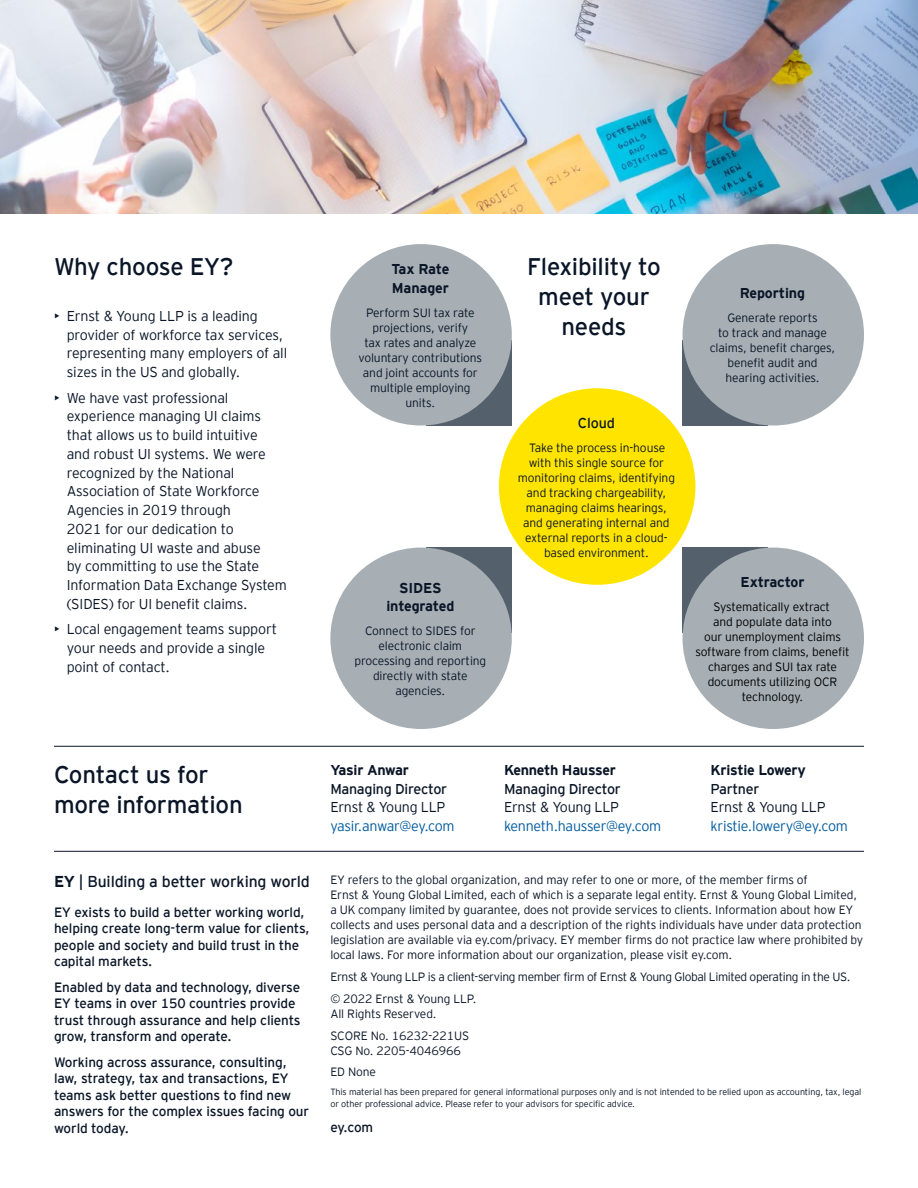
<style>
.page{position:relative;width:918px;height:1188px;background:#fff}
.page>*{position:absolute;margin:0;border:0;box-sizing:border-box;transform-origin:0 0}
.t1{font:24px/30px "EY Interstate";letter-spacing:-.01em;color:#0a1627}
.t2{font:15.75px "EY Interstate";letter-spacing:-.01em;color:#0a1627}
.t3{font:300 14.25px/18.8px "EY Interstate";letter-spacing:-.01em;color:#0a1627}
.t4{font:700 14.25px/18.8px "EY Interstate";letter-spacing:-.02em;color:#0a1627}
.t5{font:300 14.25px "EY Interstate";letter-spacing:-.02em;color:#005b9e}
.t6{font:14.25px "EY Interstate";letter-spacing:-.02em;color:#0a1627}
.t7{font:13.5px/16.5px "EY Interstate";letter-spacing:-.01em;color:#0a1627}
.t8{font:300 12px/15px "EY Interstate";letter-spacing:-.01em;color:#0a1627;text-align:center}
.t9{font:300 12px/15px "EY Interstate";letter-spacing:-.01em;color:#000;text-align:center}
.t10{font:300 12px/21.8px "EY Interstate";letter-spacing:-.03em;color:#0a1627}
.t11{font:300 9px/12px "EY Interstate";letter-spacing:-.01em;color:#0a1627}
.s1{font-weight:700}
</style>
<div class="page">
<img style="left:0;top:0;width:918px;height:214px">
<hr style="left:54px;top:746px;width:810px;height:1px;background:#0a1627">
<hr style="left:54px;top:851px;width:810px;height:1px;background:#0a1627">
<div style="left:499px;top:388px;width:196px;height:197px;background:#ffe400;border-radius:50%"></div>
<div style="left:426px;top:340px;width:86px;height:86px;background:#54606b"></div>
<div style="left:683px;top:548px;width:85px;height:85px;background:#54606b"></div>
<div style="left:426px;top:548px;width:86px;height:85px;background:#54606b"></div>
<div style="left:683px;top:340px;width:85px;height:86px;background:#54606b"></div>
<div style="left:330px;top:244px;width:182px;height:182px;background:#a7afb5;border-radius:50%"></div>
<div style="left:683px;top:548px;width:181px;height:181px;background:#a7afb5;border-radius:50%"></div>
<div style="left:683px;top:244px;width:181px;height:182px;background:#a7afb5;border-radius:50%"></div>
<div style="left:330px;top:548px;width:182px;height:181px;background:#a7afb5;border-radius:50%"></div>
<h1 class="t1" style="left:54px;top:250px;width:181px">Why choose EY?</h1>
<p class="t3" style="left:67px;top:306px;width:222px;text-indent:-13px">• Ernst &amp; Young LLP is a leading provider of workforce tax services, representing many employers of all sizes in the US and globally.</p>
<p class="t3" style="left:67px;top:387px;width:222px;text-indent:-13px">• We have vast professional experience managing UI claims that allows us to build intuitive<br>and robust UI systems. We were recognized by the National<br>Association of State Workforce<br>Agencies in 2019 through<br>2021 for our dedication to eliminating UI waste and abuse<br>by committing to use the State<br>Information Data Exchange System (SIDES) for UI benefit claims.</p>
<p class="t3" style="left:67px;top:619px;width:212px;text-indent:-13px">• Local engagement teams support your needs and provide a single point of contact.</p>
<p class="t4" style="left:391px;top:259px;width:59px">Tax Rate<br>Manager</p>
<p class="t8" style="left:358px;top:304px;width:125px">Perform SUI tax rate projections, verify<br>tax rates and analyze voluntary contributions and joint accounts for multiple employing units.</p>
<p class="t4" style="left:386px;top:577px;width:70px;text-align:center">SIDES integrated</p>
<p class="t8" style="left:354px;top:623px;width:133px">Connect to SIDES for electronic claim processing and reporting directly with state agencies.</p>
<h1 class="t1" style="left:527px;top:250px;width:135px;text-align:center">Flexibility to meet your needs</h1>
<p class="t6" style="left:578px;top:413px;width:38px">Cloud</p>
<p class="t8" style="left:518px;top:439px;width:159px">Take the process in-house with this single source for monitoring claims, identifying and tracking chargeability, managing claims hearings, and generating internal and external reports in a cloud&shy;based environment.</p>
<p class="t4" style="left:740px;top:283px;width:67px">Reporting</p>
<p class="t8" style="left:710px;top:310px;width:127px">Generate reports<br>to track and manage claims, benefit charges, benefit audit and hearing activities.</p>
<p class="t4" style="left:741px;top:572px;width:65px">Extractor</p>
<p class="t9" style="left:695px;top:599px;width:156px">Systematically extract<br>and populate data into<br>our unemployment claims software from claims, benefit charges and SUI tax rate documents utilizing OCR technology.</p>
<h1 class="t1" style="left:54px;top:758px;width:190px">Contact us for more information</h1>
<p class="t4" style="left:330px;top:760px;width:80px">Yasir Anwar</p>
<p class="t6" style="left:330px;top:779px;width:118px">Managing Director</p>
<p class="t3" style="left:330px;top:797px;width:117px">Ernst &amp; Young LLP</p>
<p class="t5" style="left:330px;top:816px;width:126px">yasir.anwar@ey.com</p>
<p class="t4" style="left:504px;top:760px;width:113px">Kenneth Hausser</p>
<p class="t6" style="left:504px;top:779px;width:118px">Managing Director</p>
<p class="t3" style="left:504px;top:797px;width:117px">Ernst &amp; Young LLP</p>
<p class="t5" style="left:504px;top:816px;width:159px">kenneth.hausser@ey.com</p>
<p class="t4" style="left:711px;top:760px;width:97px">Kristie Lowery</p>
<p class="t6" style="left:711px;top:779px;width:50px">Partner</p>
<p class="t3" style="left:711px;top:797px;width:117px">Ernst &amp; Young LLP</p>
<p class="t5" style="left:711px;top:816px;width:139px">kristie.lowery@ey.com</p>
<h2 class="t2" style="left:54px;top:871px;width:257px"><span class="s1">EY</span> | Building a better working world</h2>
<p class="t7" style="left:54px;top:903px;width:257px">EY exists to build a better working world, helping create long-term value for clients, people and society and build trust in the capital markets.</p>
<p class="t7" style="left:54px;top:978px;width:248px">Enabled by data and technology, diverse EY teams in over 150 countries provide trust through assurance and help clients grow, transform and operate.</p>
<p class="t7" style="left:54px;top:1053px;width:257px">Working across assurance, consulting, law, strategy, tax and transactions, EY teams ask better questions to find new answers for the complex issues facing our world today.</p>
<p class="t8" style="left:330px;top:872px;width:534px;text-align:left">EY refers to the global organization, and may refer to one or more, of the member firms of<br>Ernst &amp; Young Global Limited, each of which is a separate legal entity. Ernst &amp; Young Global Limited, a UK company limited by guarantee, does not provide services to clients. Information about how EY collects and uses personal data and a description of the rights individuals have under data protection legislation are available via ey.com/privacy. EY member firms do not practice law where prohibited by local laws. For more information about our organization, please visit ey.com.</p>
<p class="t10" style="left:330px;top:965px;width:522px">Ernst &amp; Young LLP is a client-serving member firm of Ernst &amp; Young Global Limited operating in the US. © 2022 Ernst &amp; Young LLP.</p>
<p class="t8" style="left:330px;top:1002px;width:140px;line-height:21.8px;text-align:left">All Rights Reserved.<br>SCORE No. 16232-221US</p>
<p class="t8" style="left:330px;top:1039px;width:132px;line-height:21.8px;text-align:left">CSG No. 2205-4046966<br>ED None</p>
<p class="t11" style="left:330px;top:1085px;width:533px">This material has been prepared for general informational purposes only and is not intended to be relied upon as accounting, tax, legal or other professional advice. Please refer to your advisors for specific advice.</p>
<p class="t7" style="left:330px;top:1118px;width:44px">ey.com</p>
</div>
